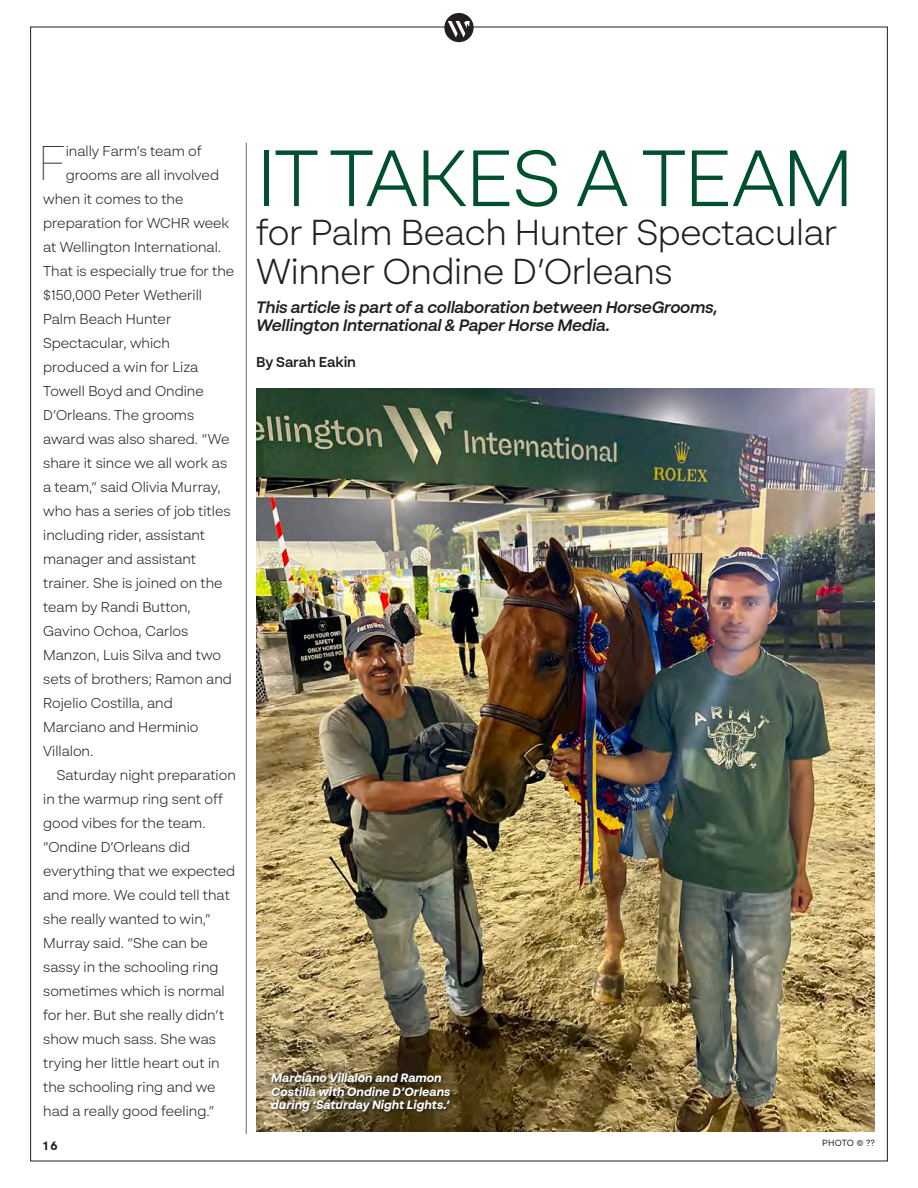
<style>
.page{position:relative;width:918px;height:1188px;background:#fff}
.page>*{position:absolute;margin:0;border:0;box-sizing:border-box;transform-origin:0 0}
.t1{font:300 79.5px "BR Sonoma";letter-spacing:-.02em;color:#00502e}
.t2{font:100 48.6px "BR Sonoma";color:#231f20}
.t3{font:300 36px "BR Sonoma";letter-spacing:-.01em;color:#231f20}
.t4{font:italic 600 16.5px "BR Sonoma";letter-spacing:-.02em;color:#231f20}
.t5{font:300 14.25px/24px "BR Sonoma";color:#231f20}
.t6{font:600 14.25px "BR Sonoma";letter-spacing:-.01em;color:#231f20}
.t7{font:italic 700 12px/13.5px "BR Sonoma";color:#fff}
.t8{font:700 12px "BR Sonoma";color:#231f20}
.t9{font:9px "BR Sonoma";color:#231f20}
</style>
<div class="page">
<div style="left:444px;top:13px;width:30px;height:29px;background:#231f20;border-radius:50%"></div>
<svg style="left:448px;top:21px;width:22px;height:17px"></svg>
<hr style="left:246px;top:143px;width:1px;height:991px;background:#231f20">
<img style="left:256px;top:389px;width:619px;height:742px">
<div style="left:271px;top:1073px;width:183px;height:42px;background:#231f20;opacity:.75"></div>
<p class="t2" style="left:39px;top:133px;width:29px">F</p>
<p class="t5" style="left:66px;top:138px;width:138px">inally Farm’s team of</p>
<p class="t5" style="left:66px;top:162px;width:155px">grooms are all involved</p>
<p class="t5" style="left:43px;top:186px;width:142px">when it comes to the</p>
<p class="t5" style="left:43px;top:210px;width:188px">preparation for WCHR week</p>
<p class="t5" style="left:43px;top:234px;width:179px">at Wellington International.</p>
<p class="t5" style="left:43px;top:258px;width:193px">That is especially true for the</p>
<p class="t5" style="left:43px;top:282px;width:160px">$150,000 Peter Wetherill</p>
<p class="t5" style="left:43px;top:306px;width:130px">Palm Beach Hunter</p>
<p class="t5" style="left:43px;top:330px;width:128px">Spectacular, which</p>
<p class="t5" style="left:43px;top:354px;width:157px">produced a win for Liza</p>
<p class="t5" style="left:43px;top:378px;width:162px">Towell Boyd and Ondine</p>
<p class="t5" style="left:43px;top:402px;width:153px">D’Orleans. The grooms</p>
<p class="t5" style="left:43px;top:426px;width:188px">award was also shared. “We</p>
<p class="t5" style="left:43px;top:450px;width:185px">share it since we all work as</p>
<p class="t5" style="left:43px;top:474px;width:179px">a team,” said Olivia Murray,</p>
<p class="t5" style="left:43px;top:498px;width:189px">who has a series of job titles</p>
<p class="t5" style="left:43px;top:522px;width:163px">including rider, assistant</p>
<p class="t5" style="left:43px;top:546px;width:154px">manager and assistant</p>
<p class="t5" style="left:43px;top:570px;width:181px">trainer. She is joined on the</p>
<p class="t5" style="left:43px;top:594px;width:149px">team by Randi Button,</p>
<p class="t5" style="left:43px;top:618px;width:147px">Gavino Ochoa, Carlos</p>
<p class="t5" style="left:43px;top:642px;width:179px">Manzon, Luis Silva and two</p>
<p class="t5" style="left:43px;top:666px;width:190px">sets of brothers; Ramon and</p>
<p class="t5" style="left:43px;top:690px;width:131px">Rojelio Costilla, and</p>
<p class="t5" style="left:43px;top:714px;width:157px">Marciano and Herminio</p>
<p class="t5" style="left:43px;top:738px;width:52px">Villalon.</p>
<p class="t5" style="left:43px;top:762px;width:194px;text-indent:13px">Saturday night preparation in the warmup ring sent off good vibes for the team. “Ondine D’Orleans did everything that we expected and more. We could tell that she really wanted to win,”<br>Murray said. “She can be sassy in the schooling ring sometimes which is normal for her. But she really didn’t show much sass. She was trying her little heart out in the schooling ring and we had a really good feeling.”</p>
<p class="t8" style="left:43px;top:1138px;width:16px">16</p>
<p class="t1" style="left:257px;top:130px;width:599px">IT TAKES A TEAM</p>
<p class="t3" style="left:256px;top:211px;width:583px">for Palm Beach Hunter Spectacular</p>
<p class="t3" style="left:256px;top:250px;width:418px">Winner Ondine D’Orleans</p>
<p class="t4" style="left:256px;top:297px;width:463px">This article is part of a collaboration between HorseGrooms,</p>
<p class="t4" style="left:256px;top:315px;width:356px">Wellington International &amp; Paper Horse Media.</p>
<p class="t6" style="left:256px;top:353px;width:101px">By Sarah Eakin</p>
<p class="t7" style="left:271px;top:1071px;width:181px">Marciano Villalon and Ramon<br>Costilla with Ondine D’Orleans during ‘Saturday Night Lights.’</p>
<p class="t9" style="left:822px;top:1138px;width:54px">PHOTO © ??</p>
</div>
